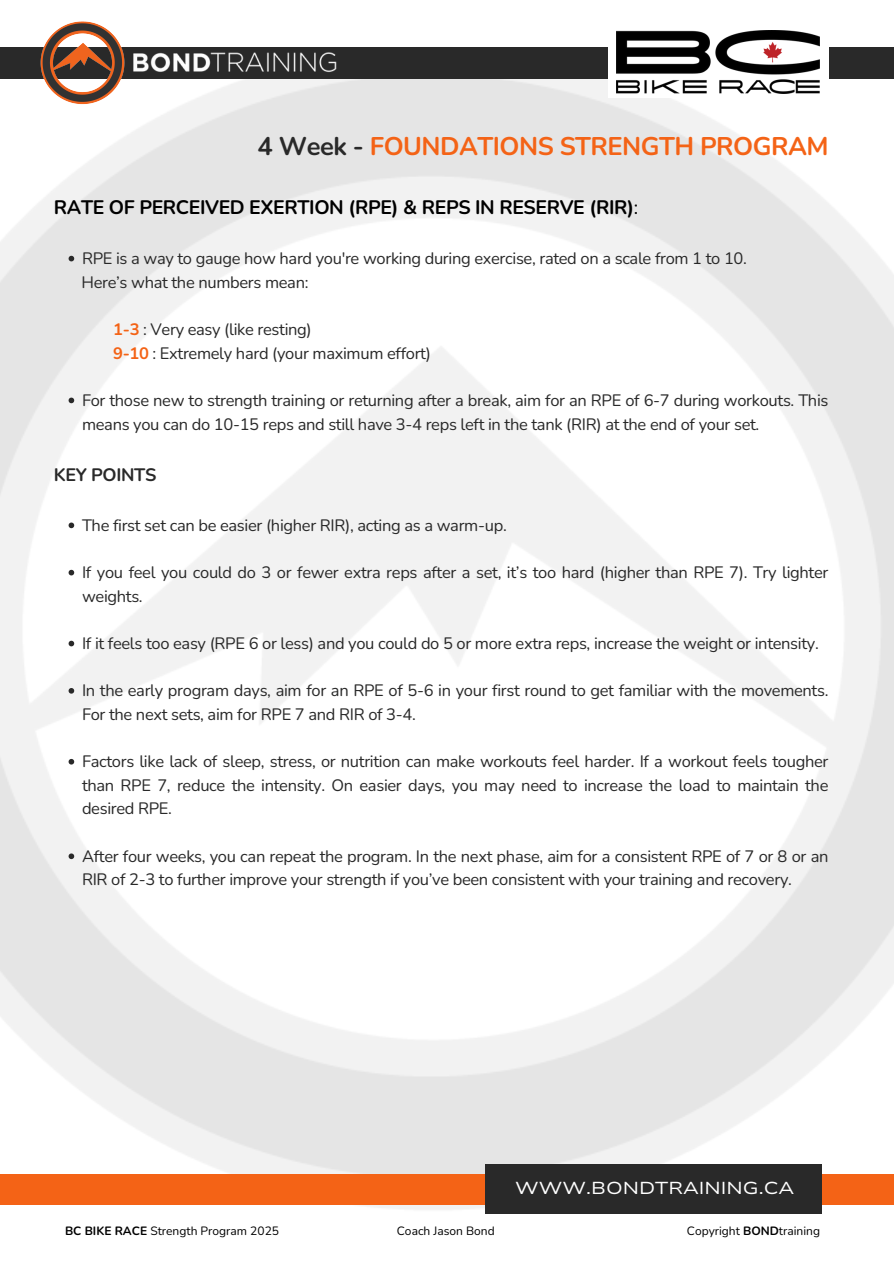
<style>
.page{position:relative;width:894px;height:1264px;background:#fff}
.page>*{position:absolute;margin:0;border:0;box-sizing:border-box;transform-origin:0 0}
.t1{font:700 25.5px "Nunito";letter-spacing:-.02em;color:#f46316}
.t2{font:700 19.5px "Nunito";letter-spacing:-.02em;color:#000}
.t3{font:700 18px "Nunito";letter-spacing:-.02em;color:#292929}
.t4{font:17.25px "Nunito Sans 10 pt Expanded";color:#fff}
.t5{font:16.5px/23.7px "Nunito";letter-spacing:-.02em;color:#292929}
.t6{font:12px "Nunito";color:#000}
.s1{color:#292929}
.s2{font-weight:400}
.s3{font-weight:700;color:#f46316}
.s4{font-weight:700}
</style>
<div class="page">
<img style="left:0;top:78px;width:893px;height:1136px">
<div style="left:0;top:47px;width:893px;height:31px;background:#292929"></div>
<div style="left:608px;top:28px;width:220px;height:70px;background:#fff"></div>
<img style="left:616px;top:31px;width:203px;height:63px">
<img style="left:129px;top:52px;width:211px;height:27px">
<img style="left:38px;top:21px;width:91px;height:87px">
<div style="left:0;top:1174px;width:893px;height:30px;background:#f46316"></div>
<div style="left:485px;top:1164px;width:336px;height:50px;background:#292929"></div>
<svg style="left:69px;top:256px;width:5px;height:5px"></svg>
<svg style="left:69px;top:397px;width:5px;height:6px"></svg>
<svg style="left:69px;top:522px;width:5px;height:6px"></svg>
<svg style="left:69px;top:570px;width:5px;height:5px"></svg>
<svg style="left:69px;top:640px;width:5px;height:6px"></svg>
<svg style="left:69px;top:688px;width:5px;height:5px"></svg>
<svg style="left:69px;top:759px;width:5px;height:5px"></svg>
<svg style="left:69px;top:853px;width:5px;height:6px"></svg>
<p class="t1" style="left:257px;top:129px;width:572px"><span class="s1">4 Week -</span> FOUNDATIONS STRENGTH PROGRAM</p>
<h1 class="t2" style="left:54px;top:194px;width:585px">RATE OF PERCEIVED EXERTION (RPE) &amp; REPS IN RESERVE (RIR)<span class="s2">:</span></h1>
<h3 class="t5" style="left:82px;top:247px;width:666px">RPE is a way to gauge how hard you're working during exercise, rated on a scale from 1 to 10.</h3>
<p class="t5" style="left:81px;top:270px;width:228px">Here’s what the numbers mean:</p>
<h5 class="t5" style="left:113px;top:318px;width:319px"><span class="s3">1-3</span> : Very easy (like resting)<br><span class="s3">9-10</span> : Extremely hard (your maximum effort)</h5>
<h5 class="t5" style="left:82px;top:388px;width:747px">For those new to strength training or returning after a break, aim for an RPE of 6-7 during workouts. This means you can do 10-15 reps and still have 3-4 reps left in the tank (RIR) at the end of your set.</h5>
<p class="t3" style="left:54px;top:462px;width:104px">KEY POINTS</p>
<h2 class="t5" style="left:82px;top:513px;width:426px">The first set can be easier (higher RIR), acting as a warm-up.</h2>
<p class="t5" style="left:82px;top:561px;width:747px">If you feel you could do 3 or fewer extra reps after a set, it’s too hard (higher than RPE 7). Try lighter weights.</p>
<p class="t5" style="left:82px;top:631px;width:738px">If it feels too easy (RPE 6 or less) and you could do 5 or more extra reps, increase the weight or intensity.</p>
<p class="t5" style="left:82px;top:679px;width:747px">In the early program days, aim for an RPE of 5-6 in your first round to get familiar with the movements.<br>For the next sets, aim for RPE 7 and RIR of 3-4.</p>
<p class="t5" style="left:82px;top:750px;width:747px;text-align:justify">Factors like lack of sleep, stress, or nutrition can make workouts feel harder. If a workout feels tougher than RPE 7, reduce the intensity. On easier days, you may need to increase the load to maintain the desired RPE.</p>
<p class="t5" style="left:82px;top:844px;width:747px">After four weeks, you can repeat the program. In the next phase, aim for a consistent RPE of 7 or 8 or an<br>RIR of 2-3 to further improve your strength if you’ve been consistent with your training and recovery.</p>
<p class="t4" style="left:515px;top:1176px;width:280px">WWW.BONDTRAINING.CA</p>
<p class="t6" style="left:65px;top:1222px;width:215px"><span class="s4">BC BIKE RACE</span> Strength Program 2025</p>
<p class="t6" style="left:397px;top:1222px;width:99px">Coach Jason Bond</p>
<p class="t6" style="left:686px;top:1222px;width:135px">Copyright <span class="s4">BOND</span>training</p>
</div>
